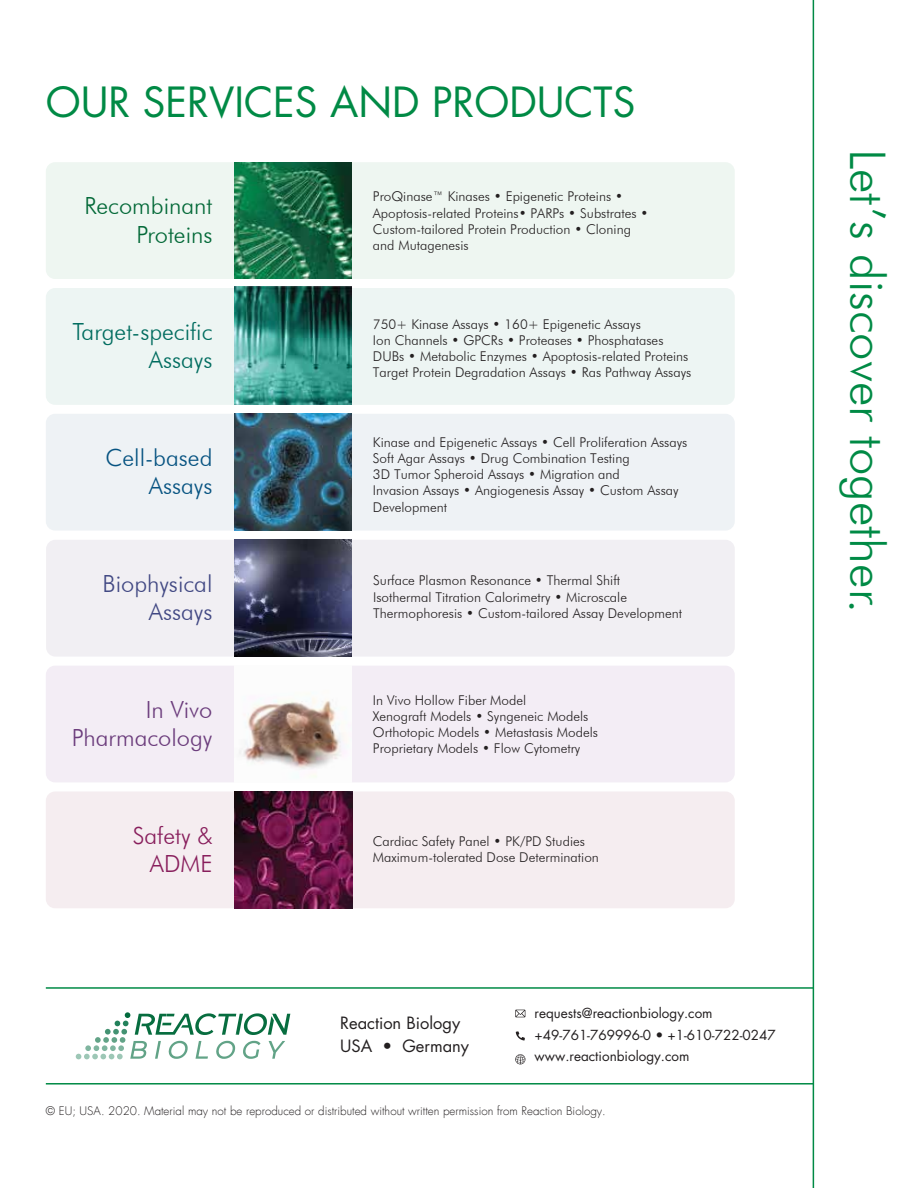
<style>
.page{position:relative;width:912px;height:1188px;background:#fff}
.page>*{position:absolute;margin:0;border:0;box-sizing:border-box;transform-origin:0 0}
.t1{font:300 49.2px "Futura BT";color:#008a45}
.t2{font:40.5px "Futura Std";color:#008a45}
.t3{font:300 23.7px/28.3px "Futura BT";color:#006c5f;text-align:right}
.t4{font:300 23.7px/28.3px "Futura BT";color:#036938;text-align:right}
.t5{font:300 23.7px/28.3px "Futura BT";color:#6b3c7c;text-align:right}
.t6{font:300 23.7px/28.3px "Futura BT";color:#414883;text-align:right}
.t7{font:300 23.7px/28.3px "Futura BT";color:#065381;text-align:right}
.t8{font:300 23.7px/28.3px "Futura BT";color:#881e5c;text-align:right}
.t9{font:16.5px/22.5px "Futura Std";color:#231f20}
.t10{font:300 13.5px/16.2px "Futura BT";color:#231f20}
.t11{font:13.5px/21px "Futura Std";color:#231f20}
.t12{font:300 11.55px "Futura LT";letter-spacing:.005em;color:#231f20}
</style>
<div class="page">
<svg style="left:515px;top:1054px;width:10px;height:10px"></svg>
<svg style="left:516px;top:1031px;width:9px;height:9px"></svg>
<svg style="left:515px;top:1010px;width:10px;height:7px"></svg>
<hr style="left:46px;top:1083px;width:767px;height:2px;background:#008a45">
<hr style="left:46px;top:987px;width:767px;height:2px;background:#008a45">
<hr style="left:812px;top:0;width:2px;height:1188px;background:#008a45">
<svg style="left:76px;top:1012px;width:214px;height:47px"></svg>
<div style="left:46px;top:162px;width:688px;height:117px;background:#eef6f1;border-radius:9px"></div>
<div style="left:46px;top:288px;width:688px;height:117px;background:#edf5f3;border-radius:9px"></div>
<div style="left:46px;top:540px;width:688px;height:117px;background:#f1eff3;border-radius:9px"></div>
<div style="left:46px;top:414px;width:688px;height:117px;background:#eef2f5;border-radius:9px"></div>
<div style="left:46px;top:666px;width:688px;height:116px;background:#f3edf5;border-radius:9px"></div>
<div style="left:46px;top:792px;width:688px;height:116px;background:#f5edf0;border-radius:9px"></div>
<img style="left:234px;top:162px;width:117px;height:117px">
<img style="left:234px;top:540px;width:117px;height:116px">
<img style="left:234px;top:414px;width:117px;height:117px">
<img style="left:234px;top:666px;width:117px;height:116px">
<img style="left:234px;top:792px;width:118px;height:116px">
<img style="left:234px;top:287px;width:117px;height:118px">
<h2 class="t2" style="left:46px;top:76px;width:591px">OUR SERVICES AND PRODUCTS</h2>
<h3 class="t4" style="left:84px;top:191px;width:129px">Recombinant<br>Proteins</h3>
<h3 class="t3" style="left:73px;top:317px;width:141px">Target-specific<br>Assays</h3>
<h3 class="t7" style="left:106px;top:443px;width:108px">Cell-based<br>Assays</h3>
<h3 class="t6" style="left:103px;top:569px;width:111px">Biophysical<br>Assays</h3>
<h3 class="t5" style="left:72px;top:695px;width:142px">In Vivo<br>Pharmacology</h3>
<h3 class="t8" style="left:133px;top:821px;width:81px">Safety &amp;<br>ADME</h3>
<p class="t10" style="left:373px;top:188px;width:277px">ProQinase™ Kinases • Epigenetic Proteins • Apoptosis-related Proteins• PARPs • Substrates • Custom-tailored Protein Production • Cloning and Mutagenesis</p>
<p class="t10" style="left:373px;top:316px;width:320px">750+ Kinase Assays • 160+ Epigenetic Assays<br>Ion Channels • GPCRs • Proteases • Phosphatases DUBs • Metabolic Enzymes • Apoptosis-related Proteins Target Protein Degradation Assays • Ras Pathway Assays</p>
<p class="t10" style="left:373px;top:434px;width:316px">Kinase and Epigenetic Assays • Cell Proliferation Assays Soft Agar Assays • Drug Combination Testing<br>3D Tumor Spheroid Assays • Migration and<br>Invasion Assays • Angiogenesis Assay • Custom Assay Development</p>
<p class="t10" style="left:373px;top:572px;width:310px">Surface Plasmon Resonance • Thermal Shift<br>Isothermal Titration Calorimetry • Microscale<br>Thermophoresis • Custom-tailored Assay Development</p>
<p class="t10" style="left:373px;top:692px;width:227px">In Vivo Hollow Fiber Model<br>Xenograft Models • Syngeneic Models Orthotopic Models • Metastasis Models Proprietary Models • Flow Cytometry</p>
<p class="t10" style="left:373px;top:833px;width:227px">Cardiac Safety Panel • PK/PD Studies<br>Maximum-tolerated Dose Determination</p>
<p class="t9" style="left:340px;top:1012px;width:130px">Reaction Biology<br>USA • Germany</p>
<p class="t11" style="left:534px;top:1003px;width:243px">requests@reactionbiology.com +49-761-769996-0 • +1-610-722-0247 www.reactionbiology.com</p>
<p class="t12" style="left:46px;top:1104px;width:561px">© EU; USA. 2020. Material may not be reproduced or distributed without written permission from Reaction Biology.</p>
<h1 class="t1" style="left:897px;top:149px;width:465px;rotate:90deg">Let’s discover together.</h1>
</div>
